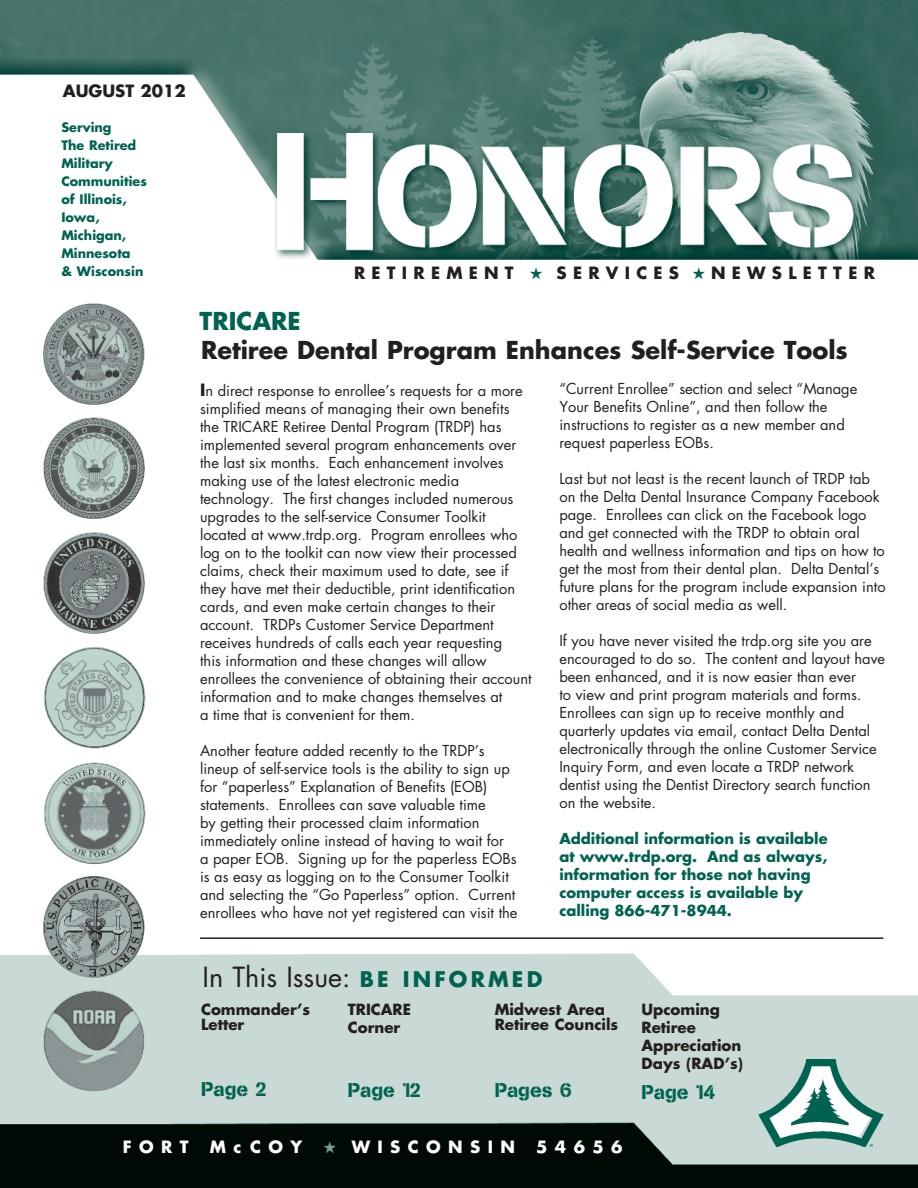
<style>
.page{position:relative;width:918px;height:1188px;background:#fff}
.page>*{position:absolute;margin:0;border:0;box-sizing:border-box;transform-origin:0 0}
.t1{font:27px "Futura";color:#231f20}
.t2{font:700 24px "Futura";color:#231f20}
.t3{font:700 24px "Futura";color:#006351}
.t4{font:21px "Cargo D";color:#006351}
.t5{font:700 16.5px "Futura";letter-spacing:.38em;color:#231f20}
.t6{font:700 16.5px "Futura";letter-spacing:.45em;color:#fff}
.t7{font:700 16.5px "Futura";color:#231f20}
.t8{font:700 15px/18px "Futura";color:#231f20}
.t9{font:14.7px/18px "Futura";color:#231f20}
.t10{font:700 14.7px/18px "Futura";color:#006351}
.t11{font:700 12.75px/18px "Futura";color:#006351}
.s1{color:#006351}
.s2{font-weight:700;font-size:16.5px}
.s3{font-weight:700;font-size:21px;color:#006351}
.s4{color:#72a399}
</style>
<div class="page">
<img style="left:0;top:0;width:918px;height:1188px">
<img style="left:43px;top:417px;width:102px;height:102px;border-radius:51px">
<img style="left:44px;top:763px;width:101px;height:101px;border-radius:51px">
<img style="left:43px;top:532px;width:102px;height:102px;border-radius:51px">
<img style="left:44px;top:647px;width:101px;height:101px;border-radius:51px">
<img style="left:43px;top:303px;width:102px;height:102px;border-radius:51px">
<img style="left:43px;top:876px;width:102px;height:102px;border-radius:51px">
<hr style="left:200px;top:937px;width:683px;height:2px;background:#231f20">
<img style="left:754px;top:1053px;width:131px;height:94px">
<img style="left:43px;top:990px;width:102px;height:101px;border-radius:51px">
<p class="t7" style="left:63px;top:79px;width:124px">AUGUST 2012</p>
<p class="t11" style="left:61px;top:118px;width:87px">Serving<br>The Retired<br>Military<br>Communities of Illinois,<br>Iowa,<br>Michigan,<br>Minnesota<br>&amp; Wisconsin</p>
<h2 class="t3" style="left:200px;top:304px;width:102px">TRICARE</h2>
<p class="t5" style="left:354px;top:262px;width:522px">RETIREMENT <span class="s1">★</span> SERVICES <span class="s1">★</span>NEWSLETTER</p>
<h2 class="t2" style="left:201px;top:333px;width:648px">Retiree Dental Program Enhances Self-Service Tools</h2>
<p class="t9" style="left:200px;top:381px;width:333px"><span class="s2">I</span>n direct response to enrollee’s requests for a more simplified means of managing their own benefits the TRICARE Retiree Dental Program (TRDP) has implemented several program enhancements over the last six months. Each enhancement involves making use of the latest electronic media technology. The first changes included numerous upgrades to the self-service Consumer Toolkit located at www.trdp.org. Program enrollees who log on to the toolkit can now view their processed claims, check their maximum used to date, see if they have met their deductible, print identification cards, and even make certain changes to their account. TRDPs Customer Service Department receives hundreds of calls each year requesting<br>this information and these changes will allow enrollees the convenience of obtaining their account information and to make changes themselves at<br>a time that is convenient for them.</p>
<p class="t9" style="left:200px;top:741px;width:319px">Another feature added recently to the TRDP’s lineup of self-service tools is the ability to sign up for “paperless” Explanation of Benefits (EOB) statements. Enrollees can save valuable time<br>by getting their processed claim information immediately online instead of having to wait for<br>a paper EOB. Signing up for the paperless EOBs is as easy as logging on to the Consumer Toolkit and selecting the “Go Paperless” option. Current enrollees who have not yet registered can visit the</p>
<p class="t9" style="left:559px;top:379px;width:300px">“Current Enrollee” section and select “Manage Your Benefits Online”, and then follow the instructions to register as a new member and request paperless EOBs.</p>
<p class="t9" style="left:559px;top:469px;width:328px">Last but not least is the recent launch of TRDP tab on the Delta Dental Insurance Company Facebook page. Enrollees can click on the Facebook logo and get connected with the TRDP to obtain oral health and wellness information and tips on how to get the most from their dental plan. Delta Dental’s future plans for the program include expansion into other areas of social media as well.</p>
<p class="t9" style="left:559px;top:631px;width:327px">If you have never visited the trdp.org site you are encouraged to do so. The content and layout have been enhanced, and it is now easier than ever<br>to view and print program materials and forms.<br>Enrollees can sign up to receive monthly and quarterly updates via email, contact Delta Dental electronically through the online Customer Service Inquiry Form, and even locate a TRDP network dentist using the Dentist Directory search function on the website.</p>
<p class="t10" style="left:559px;top:829px;width:270px">Additional information is available at www.trdp.org. And as always, information for those not having computer access is available by calling 866-471-8944.</p>
<h1 class="t1" style="left:203px;top:958px;width:341px">In This Issue: <span class="s3">BE INFORMED</span></h1>
<p class="t8" style="left:201px;top:1001px;width:111px;line-height:15px">Commander’s<br>Letter</p>
<p class="t8" style="left:495px;top:1001px;width:125px;line-height:15px">Midwest Area<br>Retiree Councils</p>
<p class="t8" style="left:348px;top:1000px;width:65px">TRICARE<br>Corner</p>
<h3 class="t4" style="left:201px;top:1076px;width:67px">Page 2</h3>
<h3 class="t4" style="left:348px;top:1078px;width:74px">Page 12</h3>
<h3 class="t4" style="left:495px;top:1078px;width:78px">Pages 6</h3>
<p class="t8" style="left:641px;top:1000px;width:103px">Upcoming<br>Retiree<br>Appreciation<br>Days (RAD’s)</p>
<h3 class="t4" style="left:641px;top:1079px;width:75px">Page 14</h3>
<p class="t6" style="left:123px;top:1135px;width:67px">FORT</p>
<p class="t6" style="left:210px;top:1135px;width:94px">McCOY</p>
<p class="t6" style="left:323px;top:1135px;width:193px"><span class="s4">★</span> WISCONSIN</p>
<p class="t6" style="left:536px;top:1135px;width:88px">54656</p>
</div>
